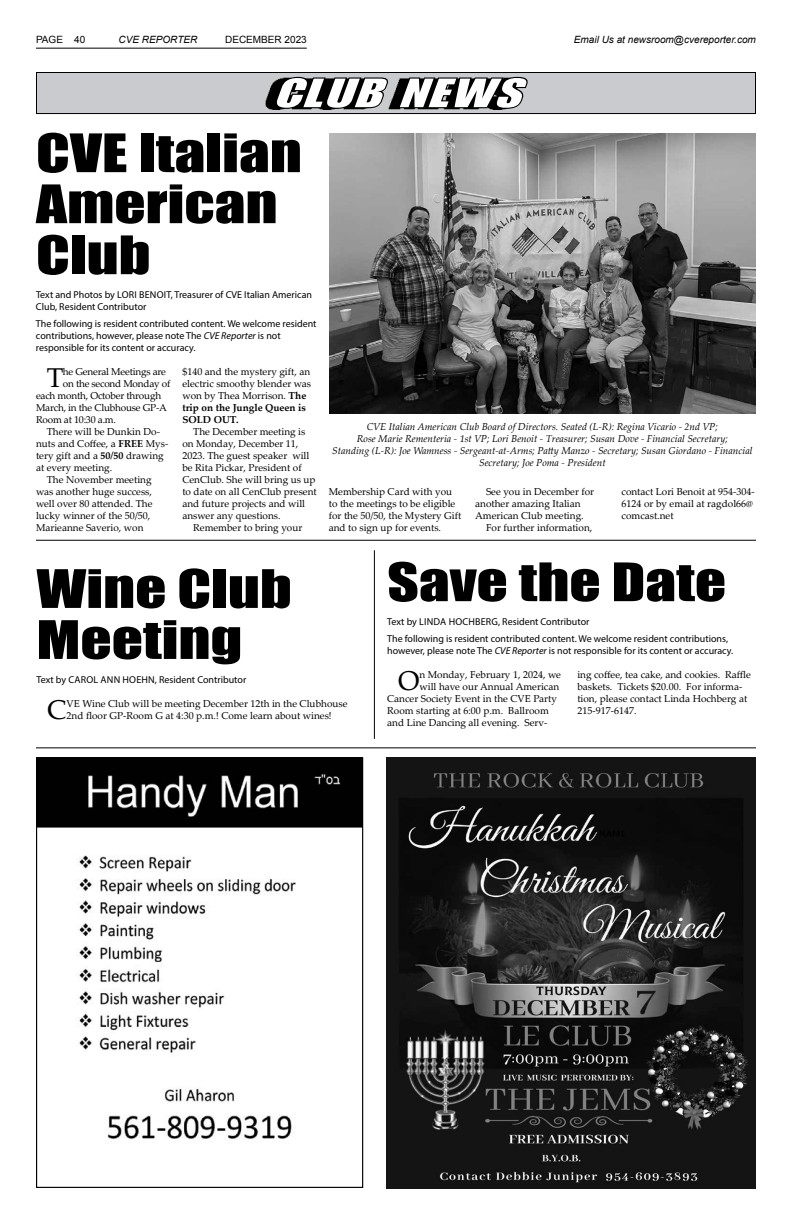
<style>
.page{position:relative;width:792px;height:1224px;background:#fff}
.page>*{position:absolute;margin:0;border:0;box-sizing:border-box;transform-origin:0 0}
.t1{font:49px/51px "Impact";color:#000;scale:1.25 1}
.t2{font:italic 40px "Impact LT Std";color:#fff;scale:1.4 1}
.t3{font:27.2px "Palatino Linotype";color:#000}
.t4{font:10px/12px "Palatino Linotype";color:#000}
.t5{font:10px/12px "Myriad Pro";color:#000}
.t6{font:italic 10px/12px "Palatino Linotype";color:#000;text-align:center}
.t7{font:10px "Palatino Linotype";letter-spacing:-.02em;color:#000}
.t8{font:italic 10px "Arial";color:#000}
.t9{font:10px "Arial";color:#000}
.s1{font-style:italic}
.s2{font-weight:700}
</style>
<div class="page">
<hr style="left:36px;top:48px;width:271px;height:1px;background:#000">
<div style="left:36px;top:73px;width:719px;height:41px;background:#cacbce"></div>
<div style="left:36px;top:72px;width:720px;height:42px;border:1px solid #000"></div>
<svg style="left:271px;top:76px;width:257px;height:34px"></svg>
<img style="left:329px;top:134px;width:427px;height:280px">
<img style="left:387px;top:757px;width:369px;height:431px">
<img style="left:38px;top:759px;width:323px;height:380px">
<div style="left:36px;top:757px;width:327px;height:431px;border:1px solid #000"></div>
<hr style="left:36px;top:540px;width:720px;height:1px;background:#000">
<hr style="left:36px;top:747px;width:720px;height:1px;background:#000">
<hr style="left:374px;top:550px;width:1px;height:189px;background:#000">
<p class="t9" style="left:36px;top:33px;width:51px">PAGE 40</p>
<p class="t8" style="left:119px;top:33px;width:80px">CVE REPORTER</p>
<p class="t9" style="left:225px;top:33px;width:83px">DECEMBER 2023</p>
<p class="t8" style="left:574px;top:33px;width:184px">Email Us at newsroom@cvereporter.com</p>
<h2 class="t2" style="left:273px;top:70px;width:189px">CLUB NEWS</h2>
<h1 class="t1" style="left:36px;top:126px;width:214px">CVE Italian<br>American<br>Club</h1>
<p class="t5" style="left:36px;top:289px;width:278px">Text and Photos by LORI BENOIT, Treasurer of CVE Italian American<br>Club, Resident Contributor</p>
<p class="t5" style="left:36px;top:317px;width:282px">The following is resident contributed content. We welcome resident contributions, however, please note The <span class="s1">CVE Reporter</span> is not responsible for its content or accuracy.</p>
<h3 class="t3" style="left:47px;top:358px;width:18px">T</h3>
<p class="t7" style="left:63px;top:364px;width:105px">he General Meetings are</p>
<p class="t4" style="left:182px;top:365px;width:130px">$140 and the mystery gift, an electric smoothy blender was won by Thea Morrison. <span class="s2">The trip on the Jungle Queen is<br>SOLD OUT.</span></p>
<p class="t4" style="left:182px;top:425px;width:136px;text-indent:11px">The December meeting is on Monday, December 11,<br>2023. The guest speaker will be Rita Pickar, President of<br>CenClub. She will bring us up to date on all CenClub present and future projects and will answer any questions.</p>
<p class="t4" style="left:193px;top:521px;width:111px">Remember to bring your</p>
<p class="t7" style="left:63px;top:376px;width:109px">on the second Monday of</p>
<p class="t7" style="left:36px;top:388px;width:127px">each month, October through</p>
<p class="t7" style="left:36px;top:400px;width:133px">March, in the Clubhouse GP-A</p>
<p class="t7" style="left:36px;top:412px;width:82px">Room at 10:30 a.m.</p>
<p class="t4" style="left:47px;top:425px;width:115px">There will be Dunkin Do-</p>
<p class="t4" style="left:36px;top:437px;width:134px">nuts and Coffee, a <span class="s2">FREE</span> Mys-</p>
<p class="t4" style="left:36px;top:449px;width:129px">tery gift and a <span class="s2">50/50</span> drawing</p>
<p class="t4" style="left:36px;top:461px;width:78px">at every meeting.</p>
<p class="t4" style="left:47px;top:473px;width:106px">The November meeting</p>
<p class="t4" style="left:36px;top:485px;width:118px">was another huge success,</p>
<p class="t4" style="left:36px;top:497px;width:118px">well over 80 attended. The</p>
<p class="t4" style="left:36px;top:509px;width:116px">lucky winner of the 50/50,</p>
<p class="t4" style="left:36px;top:521px;width:109px">Marieanne Saverio, won</p>
<p class="t6" style="left:332px;top:420px;width:422px">CVE Italian American Club Board of Directors. Seated (L-R): Regina Vicario - 2nd VP;<br>Rose Marie Rementeria - 1st VP; Lori Benoit - Treasurer; Susan Dove - Financial Secretary;<br>Standing (L-R): Joe Wamness - Sergeant-at-Arms; Patty Manzo - Secretary; Susan Giordano - Financial Secretary; Joe Poma - President</p>
<p class="t4" style="left:329px;top:485px;width:134px">Membership Card with you to the meetings to be eligible for the 50/50, the Mystery Gift and to sign up for events.</p>
<p class="t4" style="left:475px;top:485px;width:121px;text-indent:11px">See you in December for another amazing Italian<br>American Club meeting.</p>
<p class="t4" style="left:622px;top:485px;width:135px">contact Lori Benoit at 954-304-<br>6124 or by email at ragdol66@ comcast.net</p>
<p class="t4" style="left:486px;top:521px;width:108px">For further information,</p>
<h1 class="t1" style="left:36px;top:562px;width:206px">Wine Club<br>Meeting</h1>
<p class="t5" style="left:36px;top:673px;width:211px">Text by CAROL ANN HOEHN, Resident Contributor</p>
<h3 class="t3" style="left:47px;top:690px;width:21px">C</h3>
<p class="t4" style="left:67px;top:697px;width:282px">VE Wine Club will be meeting December 12th in the Clubhouse<br>2nd floor GP-Room G at 4:30 p.m.! Come learn about wines!</p>
<h1 class="t1" style="left:387px;top:555px;width:273px">Save the Date</h1>
<p class="t5" style="left:387px;top:613px;width:342px;line-height:16.5px">Text by LINDA HOCHBERG, Resident Contributor<br>The following is resident contributed content. We welcome resident contributions,</p>
<p class="t5" style="left:387px;top:644px;width:348px">however, please note The <span class="s1">CVE Reporter</span> is not responsible for its content or accuracy.</p>
<h3 class="t3" style="left:398px;top:661px;width:23px">O</h3>
<p class="t4" style="left:419px;top:668px;width:143px">n Monday, February 1, 2024, we</p>
<p class="t4" style="left:577px;top:668px;width:175px">ing coffee, tea cake, and cookies. Raffle baskets. Tickets $20.00. For informa&shy;tion, please contact Linda Hochberg at 215-917-6147.</p>
<p class="t4" style="left:419px;top:680px;width:141px">will have our Annual American</p>
<p class="t4" style="left:387px;top:692px;width:171px">Cancer Society Event in the CVE Party</p>
<p class="t4" style="left:387px;top:704px;width:163px">Room starting at 6:00 p.m. Ballroom</p>
<p class="t4" style="left:387px;top:716px;width:162px">and Line Dancing all evening. Serv-</p>
</div>
